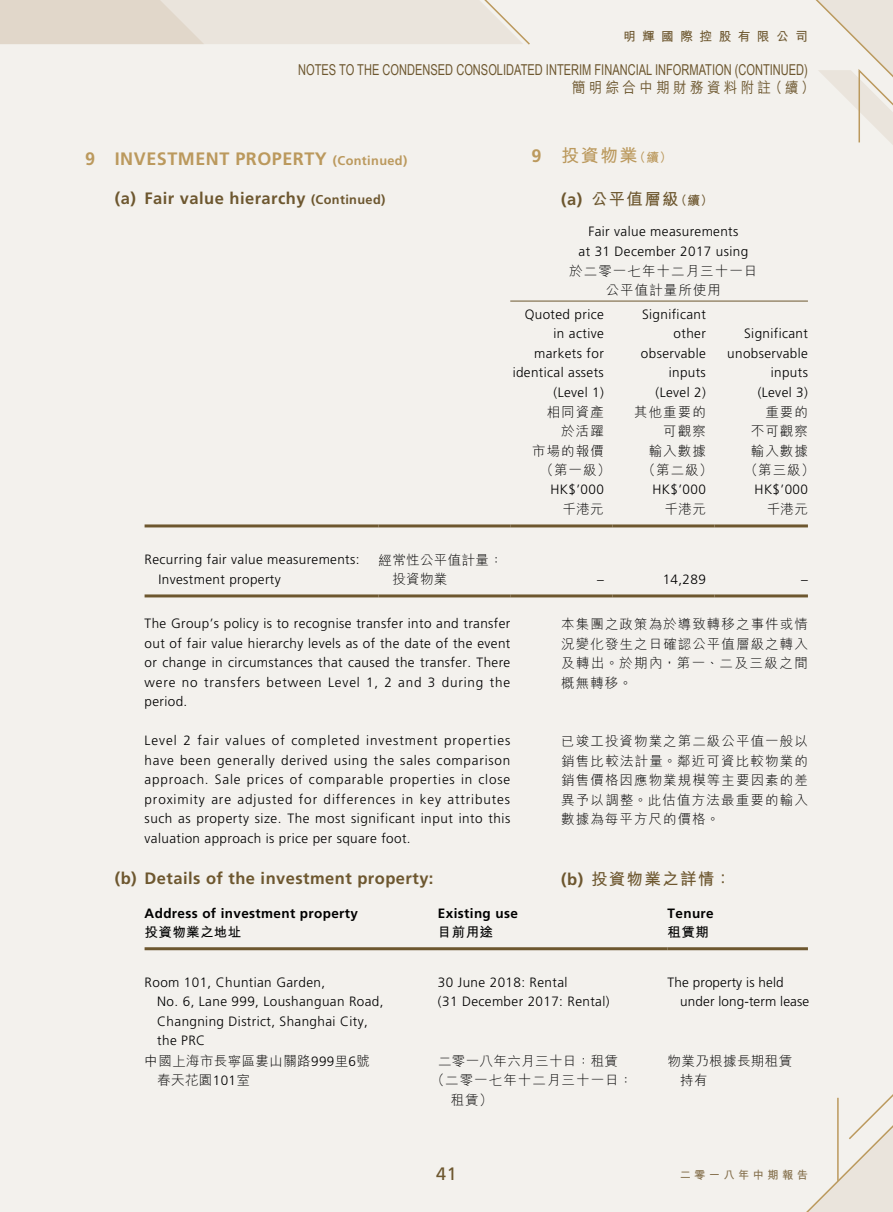
<style>
.page{position:relative;width:893px;height:1212px;background:#f3f1ed}
.page>*{position:absolute;margin:0;border:0;box-sizing:border-box;transform-origin:0 0}
.t1{font:700 18px "Frutiger LT Std";letter-spacing:.03em;color:#bb995d}
.t2{font:700 18px "M Hei HK";color:#bb995d}
.t3{font:18px "Frutiger LT Std";color:#6d572f}
.t4{font:700 16.5px "Frutiger LT Std";letter-spacing:.03em;color:#6d572f}
.t5{font:700 16.5px "M Hei HK";letter-spacing:.08em;color:#6d572f}
.t6{font:15px "Arial Narrow";color:#6d572f;scale:.9 1}
.t7{font:500 15px "M Hei HK";letter-spacing:.25em;color:#6d572f;scale:.9 1}
.t8{font:300 13.5px/19.5px "Frutiger LT Std";letter-spacing:.03em;color:#000;text-align:right}
.t9{font:300 13.5px/19.5px "M Hei HK";letter-spacing:.08em;color:#000;text-align:justify}
.t10{font:300 13.5px/19.5px "M Hei HK";letter-spacing:.03em;color:#000}
.t11{font:700 13.5px "Frutiger LT Std";letter-spacing:.03em;color:#000}
.t12{font:300 13.5px/19.5px "Frutiger LT Std";letter-spacing:.01em;color:#000}
.t13{font:700 13.5px "M Hei HK";letter-spacing:.03em;color:#000}
.t14{font:700 12.75px "M Hei HK";letter-spacing:.5em;color:#6d572f}
.t15{font:700 11.25px "M Hei HK";letter-spacing:.3em;color:#826d49}
.s1{font-size:12.75px}
.s2{font-family:"Frutiger LT Std"}
</style>
<div class="page">
<svg style="left:806px;top:1094px;width:87px;height:118px"></svg>
<svg style="left:0;top:0;width:530px;height:45px;background:#e7e0d6"></svg>
<hr style="left:837px;top:1098px;width:2px;height:83px;background:#bb995d">
<svg style="left:815px;top:0;width:78px;height:145px"></svg>
<hr style="left:510px;top:301px;width:298px;height:1px;background:#6d572f">
<hr style="left:145px;top:524px;width:233px;height:3px;background:#6d572f">
<hr style="left:378px;top:524px;width:132px;height:3px;background:#6d572f">
<hr style="left:510px;top:524px;width:102px;height:3px;background:#6d572f">
<hr style="left:612px;top:524px;width:102px;height:3px;background:#6d572f">
<hr style="left:714px;top:524px;width:94px;height:3px;background:#6d572f">
<hr style="left:145px;top:594px;width:233px;height:3px;background:#6d572f">
<hr style="left:378px;top:594px;width:132px;height:3px;background:#6d572f">
<hr style="left:510px;top:594px;width:102px;height:3px;background:#6d572f">
<hr style="left:612px;top:594px;width:102px;height:3px;background:#6d572f">
<hr style="left:714px;top:594px;width:94px;height:3px;background:#6d572f">
<hr style="left:145px;top:947px;width:293px;height:3px;background:#6d572f">
<hr style="left:438px;top:947px;width:230px;height:3px;background:#6d572f">
<hr style="left:668px;top:947px;width:140px;height:3px;background:#6d572f">
<p class="t14" style="left:623px;top:27px;width:186px">明輝國際控股有限公司</p>
<p class="t6" style="left:298px;top:58px;width:568px">NOTES TO THE CONDENSED CONSOLIDATED INTERIM FINANCIAL INFORMATION (CONTINUED)</p>
<p class="t7" style="left:572px;top:77px;width:271px">簡明綜合中期財務資料附註（續）</p>
<h1 class="t1" style="left:85px;top:148px;width:324px">9 INVESTMENT PROPERTY <span class="s1">(Continued)</span></h1>
<p class="t4" style="left:115px;top:189px;width:272px">(a) Fair value hierarchy <span class="s1">(Continued)</span></p>
<h1 class="t2" style="left:531px;top:143px;width:142px"><span class="s2">9</span> 投資物業<span class="s1">（續）</span></h1>
<p class="t5" style="left:561px;top:186px;width:154px"><span class="s2">(a)</span> 公平值層級<span class="s1">（續）</span></p>
<p class="t8" style="left:579px;top:222px;width:171px;text-align:center">Fair value measurements<br>at 31 December 2017 using</p>
<p class="t9" style="left:569px;top:260px;width:190px;text-align:center">於二零一七年十二月三十一日公平值計量所使用</p>
<p class="t8" style="left:513px;top:304px;width:93px">Quoted price in active markets for identical assets (Level 1)</p>
<p class="t8" style="left:641px;top:304px;width:66px">Significant other observable inputs (Level 2)</p>
<p class="t8" style="left:727px;top:324px;width:82px">Significant unobservable inputs<br>(Level 3)</p>
<p class="t9" style="left:547px;top:401px;width:59px">相同資產</p>
<p class="t9" style="left:561px;top:421px;width:44px">於活躍</p>
<p class="t9" style="left:532px;top:440px;width:73px">市場的報價</p>
<p class="t9" style="left:540px;top:460px;width:72px">（第一級）</p>
<p class="t9" style="left:634px;top:401px;width:73px">其他重要的</p>
<p class="t9" style="left:663px;top:421px;width:44px">可觀察</p>
<p class="t9" style="left:649px;top:440px;width:59px">輸入數據</p>
<p class="t9" style="left:642px;top:460px;width:72px">（第二級）</p>
<p class="t9" style="left:765px;top:401px;width:44px">重要的</p>
<p class="t9" style="left:751px;top:421px;width:59px">不可觀察</p>
<p class="t9" style="left:751px;top:440px;width:59px">輸入數據</p>
<p class="t9" style="left:744px;top:460px;width:72px">（第三級）</p>
<p class="t8" style="left:550px;top:480px;width:55px">HK$’000</p>
<p class="t8" style="left:653px;top:480px;width:55px">HK$’000</p>
<p class="t8" style="left:755px;top:480px;width:55px">HK$’000</p>
<p class="t9" style="left:563px;top:499px;width:43px">千港元</p>
<p class="t9" style="left:665px;top:499px;width:43px">千港元</p>
<p class="t9" style="left:767px;top:499px;width:43px">千港元</p>
<p class="t8" style="left:145px;top:550px;width:216px">Recurring fair value measurements:</p>
<p class="t10" style="left:378px;top:549px;width:126px">經常性公平值計量：</p>
<p class="t8" style="left:158px;top:569px;width:124px">Investment property</p>
<p class="t9" style="left:392px;top:569px;width:57px">投資物業</p>
<p class="t8" style="left:597px;top:569px;width:8px">–</p>
<p class="t8" style="left:663px;top:569px;width:45px">14,289</p>
<p class="t8" style="left:801px;top:569px;width:8px">–</p>
<p class="t8" style="left:145px;top:614px;width:367px;text-align:justify">The Group’s policy is to recognise transfer into and transfer out of fair value hierarchy levels as of the date of the event or change in circumstances that caused the transfer. There were no transfers between Level 1, 2 and 3 during the period.</p>
<p class="t8" style="left:145px;top:731px;width:367px;text-align:justify">Level 2 fair values of completed investment properties have been generally derived using the sales comparison approach. Sale prices of comparable properties in close proximity are adjusted for differences in key attributes such as property size. The most significant input into this valuation approach is price per square foot.</p>
<p class="t4" style="left:115px;top:869px;width:320px">(b) Details of the investment property:</p>
<p class="t11" style="left:145px;top:905px;width:215px">Address of investment property</p>
<p class="t11" style="left:438px;top:905px;width:81px">Existing use</p>
<p class="t11" style="left:668px;top:905px;width:48px">Tenure</p>
<p class="t13" style="left:145px;top:922px;width:98px">投資物業之地址</p>
<p class="t13" style="left:438px;top:922px;width:57px">目前用途</p>
<p class="t13" style="left:668px;top:922px;width:43px">租賃期</p>
<p class="t8" style="left:157px;top:973px;width:228px;text-align:left;text-indent:-13px">Room 101, Chuntian Garden,<br>No. 6, Lane 999, Loushanguan Road,<br>Changning District, Shanghai City, the PRC</p>
<p class="t8" style="left:438px;top:973px;width:173px;text-align:left">30 June 2018: Rental<br>(31 December 2017: Rental)</p>
<p class="t12" style="left:680px;top:973px;width:130px;text-indent:-13px">The property is held under long-term lease</p>
<p class="t10" style="left:157px;top:1050px;width:214px;text-indent:-13px">中國上海市長寧區婁山關路<span class="s2">999</span>里<span class="s2">6</span>號春天花園<span class="s2">101</span>室</p>
<p class="t10" style="left:438px;top:1050px;width:182px">二零一八年六月三十日：租賃</p>
<p class="t9" style="left:561px;top:614px;width:248px">本集團之政策為於導致轉移之事件或情況變化發生之日確認公平值層級之轉入及轉出。於期內，第一、二及三級之間概無轉移。</p>
<p class="t9" style="left:561px;top:731px;width:248px">已竣工投資物業之第二級公平值一般以銷售比較法計量。鄰近可資比較物業的銷售價格因應物業規模等主要因素的差異予以調整。此估值方法最重要的輸入數據為每平方尺的價格。</p>
<p class="t5" style="left:561px;top:867px;width:171px"><span class="s2">(b)</span> 投資物業之詳情：</p>
<p class="t10" style="left:680px;top:1050px;width:113px;text-indent:-13px">物業乃根據長期租賃持有</p>
<p class="t9" style="left:431px;top:1070px;width:203px">（二零一七年十二月三十一日：</p>
<p class="t9" style="left:451px;top:1089px;width:43px">租賃）</p>
<h1 class="t3" style="left:436px;top:1163px;width:22px">41</h1>
<p class="t15" style="left:680px;top:1167px;width:130px">二零一八年中期報告</p>
</div>
